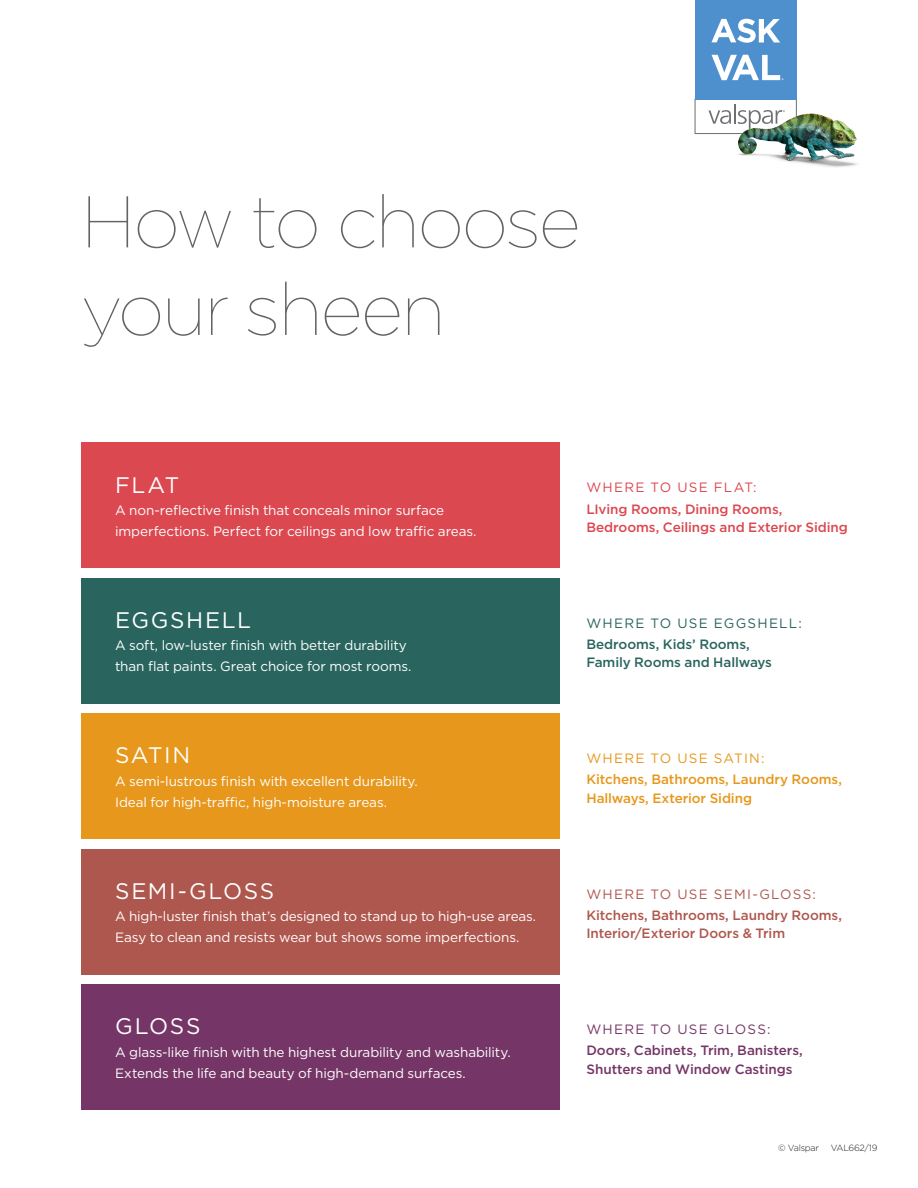
<style>
.page{position:relative;width:918px;height:1188px;background:#fff}
.page>*{position:absolute;margin:0;border:0;box-sizing:border-box;transform-origin:0 0}
.t1{font:100 72.9px/87.6px "Gotham";letter-spacing:-.03em;color:#636366}
.t2{font:22.5px "Gotham";letter-spacing:.07em;color:#fff}
.t3{font:13.5px/21px "Gotham";letter-spacing:-.01em;color:#fff}
.t4{font:500 13.5px/21.3px "Gotham";letter-spacing:-.005em;color:#ae574e}
.t5{font:500 13.5px/21.3px "Gotham";letter-spacing:-.005em;color:#db4850}
.t6{font:500 13.5px/21.3px "Gotham";letter-spacing:-.005em;color:#e7971b}
.t7{font:500 13.5px/21.3px "Gotham";letter-spacing:-.005em;color:#753667}
.t8{font:500 13.5px/21.3px "Gotham";letter-spacing:-.005em;color:#29655e}
.t9{font:300 9px "Gotham";letter-spacing:-.03em;color:#231f20}
.s1{font-weight:400}
</style>
<div class="page">
<div style="left:81px;top:578px;width:478px;height:126px;background:#29655e"></div>
<div style="left:81px;top:713px;width:478px;height:126px;background:#e7971b"></div>
<div style="left:81px;top:849px;width:478px;height:126px;background:#ae574e"></div>
<div style="left:81px;top:984px;width:478px;height:126px;background:#753667"></div>
<div style="left:81px;top:442px;width:478px;height:126px;background:#db4850"></div>
<div style="left:695px;top:99px;width:101px;height:35px;border:1px solid #6d6e71"></div>
<div style="left:695px;top:0;width:101px;height:99px;background:#4e90cd"></div>
<svg style="left:708px;top:110px;width:23px;height:14px"></svg>
<svg style="left:711px;top:19px;width:69px;height:24px"></svg>
<svg style="left:712px;top:55px;width:69px;height:25px"></svg>
<img style="left:731px;top:78px;width:127px;height:89px">
<p class="t1" style="left:81px;top:176px;width:502px">How to choose your sheen</p>
<p class="t2" style="left:115px;top:470px;width:66px">FLAT</p>
<p class="t3" style="left:115px;top:499px;width:363px">A non-reflective finish that conceals minor surface imperfections. Perfect for ceilings and low traffic areas.</p>
<p class="t2" style="left:115px;top:606px;width:137px">EGGSHELL</p>
<p class="t3" style="left:115px;top:635px;width:298px">A soft, low-luster finish with better durability than flat paints. Great choice for most rooms.</p>
<p class="t2" style="left:115px;top:741px;width:77px">SATIN</p>
<p class="t3" style="left:115px;top:770px;width:304px">A semi-lustrous finish with excellent durability.<br>Ideal for high-traffic, high-moisture areas.</p>
<p class="t2" style="left:115px;top:876px;width:161px">SEMI-GLOSS</p>
<p class="t3" style="left:115px;top:906px;width:423px">A high-luster finish that’s designed to stand up to high-use areas.<br>Easy to clean and resists wear but shows some imperfections.</p>
<p class="t2" style="left:115px;top:1012px;width:87px">GLOSS</p>
<p class="t3" style="left:115px;top:1041px;width:397px">A glass-like finish with the highest durability and washability.<br>Extends the life and beauty of high-demand surfaces.</p>
<p class="t5" style="left:586px;top:477px;width:198px"><span class="s1">WHERE TO USE FLAT:<br></span>LIving Rooms, Dining Rooms,</p>
<p class="t5" style="left:586px;top:516px;width:263px">Bedrooms, Ceilings and Exterior Siding</p>
<p class="t8" style="left:586px;top:612px;width:217px"><span class="s1">WHERE TO USE EGGSHELL:<br></span>Bedrooms, Kids’ Rooms,</p>
<p class="t8" style="left:586px;top:652px;width:187px">Family Rooms and Hallways</p>
<p class="t6" style="left:586px;top:748px;width:257px"><span class="s1">WHERE TO USE SATIN:<br></span>Kitchens, Bathrooms, Laundry Rooms,</p>
<p class="t6" style="left:586px;top:787px;width:167px">Hallways, Exterior Siding</p>
<p class="t4" style="left:586px;top:883px;width:257px"><span class="s1">WHERE TO USE SEMI-GLOSS:<br></span>Kitchens, Bathrooms, Laundry Rooms,</p>
<p class="t4" style="left:586px;top:923px;width:200px">Interior/Exterior Doors &amp; Trim</p>
<p class="t7" style="left:586px;top:1018px;width:218px"><span class="s1">WHERE TO USE GLOSS:<br></span>Doors, Cabinets, Trim, Banisters,</p>
<p class="t7" style="left:586px;top:1058px;width:208px">Shutters and Window Castings</p>
<p class="t9" style="left:778px;top:1142px;width:42px">© Valspar</p>
<p class="t9" style="left:831px;top:1142px;width:48px">VAL662/19</p>
</div>
